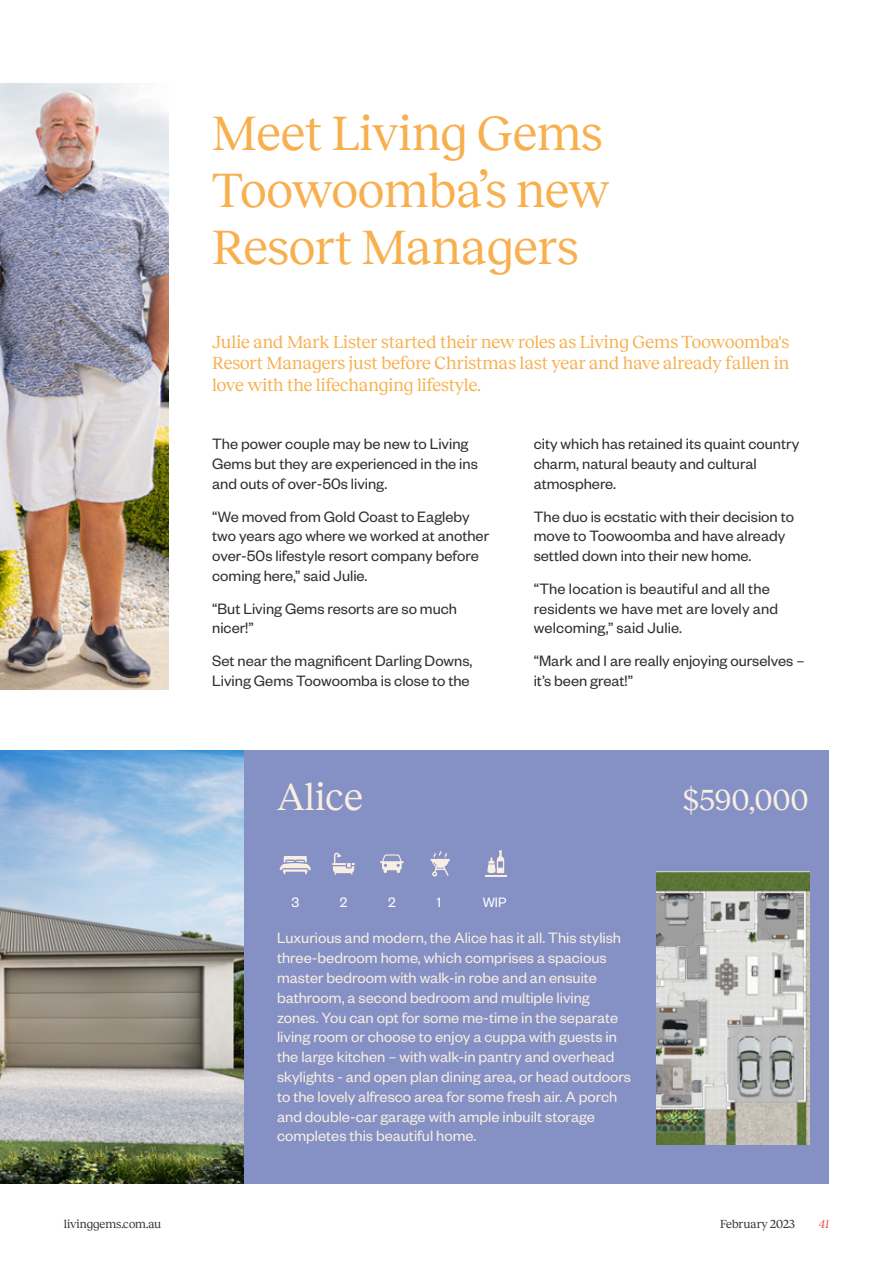
<style>
.page{position:relative;width:893px;height:1263px;background:#fff}
.page>*{position:absolute;margin:0;border:0;box-sizing:border-box;transform-origin:0 0}
.t1{font:49.5px/57px "Reckless";color:#f8af4e}
.t2{font:39px "Reckless";color:#f8eee1}
.t3{font:30px "Reckless";letter-spacing:.015em;color:#f8eee1}
.t4{font:18px/21.6px "Reckless";letter-spacing:-.005em;color:#f8af4e;text-align:justify}
.t5{font:16.5px/19.8px "Founders Grotesk";color:#31302f}
.t6{font:16.5px/19.8px "Founders Grotesk";color:#f8eee1}
.t7{font:15px "Founders Grotesk";color:#fff}
.t8{font:12px "Reckless";color:#31302f}
.t9{font:italic 12px "Reckless";color:#e85a41}
</style>
<div class="page">
<div style="left:244px;top:751px;width:585px;height:433px;background:#8590c5"></div>
<img style="left:0;top:751px;width:244px;height:433px">
<svg style="left:280px;top:856px;width:31px;height:18px"></svg>
<svg style="left:332px;top:853px;width:23px;height:22px"></svg>
<svg style="left:380px;top:854px;width:24px;height:19px"></svg>
<svg style="left:430px;top:851px;width:20px;height:25px"></svg>
<svg style="left:487px;top:850px;width:17px;height:23px"></svg>
<hr style="left:485px;top:875px;width:21px;height:2px;background:#f8eee1">
<img style="left:656px;top:872px;width:153px;height:272px">
<img style="left:0;top:83px;width:169px;height:606px">
<h1 class="t1" style="left:212px;top:100px;width:399px">Meet Living Gems<br>Toowoomba’s new<br>Resort Managers</h1>
<p class="t4" style="left:212px;top:329px;width:579px">Julie and Mark Lister started their new roles as Living Gems Toowoomba's Resort Managers just before Christmas last year and have already fallen in love with the lifechanging lifestyle.</p>
<p class="t5" style="left:212px;top:433px;width:267px">The power couple may be new to Living<br>Gems but they are experienced in the ins and outs of over-50s living.</p>
<p class="t5" style="left:212px;top:506px;width:278px">“We moved from Gold Coast to Eagleby two years ago where we worked at another over-50s lifestyle resort company before coming here,” said Julie.</p>
<p class="t5" style="left:212px;top:597px;width:246px">“But Living Gems resorts are so much nicer!”</p>
<p class="t5" style="left:212px;top:650px;width:262px">Set near the magnificent Darling Downs,<br>Living Gems Toowoomba is close to the</p>
<p class="t5" style="left:534px;top:433px;width:267px">city which has retained its quaint country charm, natural beauty and cultural atmosphere.</p>
<p class="t5" style="left:534px;top:506px;width:262px">The duo is ecstatic with their decision to move to Toowoomba and have already settled down into their new home.</p>
<p class="t5" style="left:534px;top:578px;width:246px">“The location is beautiful and all the residents we have met are lovely and welcoming,” said Julie.</p>
<p class="t5" style="left:534px;top:650px;width:272px">“Mark and I are really enjoying ourselves – it’s been great!”</p>
<h2 class="t2" style="left:277px;top:769px;width:88px">Alice</h2>
<h3 class="t3" style="left:683px;top:778px;width:127px">$590,000</h3>
<p class="t7" style="left:291px;top:893px;width:9px">3</p>
<p class="t7" style="left:340px;top:893px;width:9px">2</p>
<p class="t7" style="left:388px;top:893px;width:9px">2</p>
<p class="t7" style="left:437px;top:893px;width:6px">1</p>
<p class="t7" style="left:483px;top:893px;width:25px">WIP</p>
<p class="t6" style="left:277px;top:927px;width:355px">Luxurious and modern, the Alice has it all. This stylish three-bedroom home, which comprises a spacious master bedroom with walk-in robe and an ensuite bathroom, a second bedroom and multiple living zones. You can opt for some me-time in the separate living room or choose to enjoy a cuppa with guests in the large kitchen – with walk-in pantry and overhead skylights - and open plan dining area, or head outdoors to the lovely alfresco area for some fresh air. A porch and double-car garage with ample inbuilt storage completes this beautiful home.</p>
<p class="t8" style="left:64px;top:1215px;width:99px">livinggems.com.au</p>
<p class="t8" style="left:720px;top:1215px;width:76px">February 2023</p>
<p class="t9" style="left:819px;top:1215px;width:12px">41</p>
</div>
